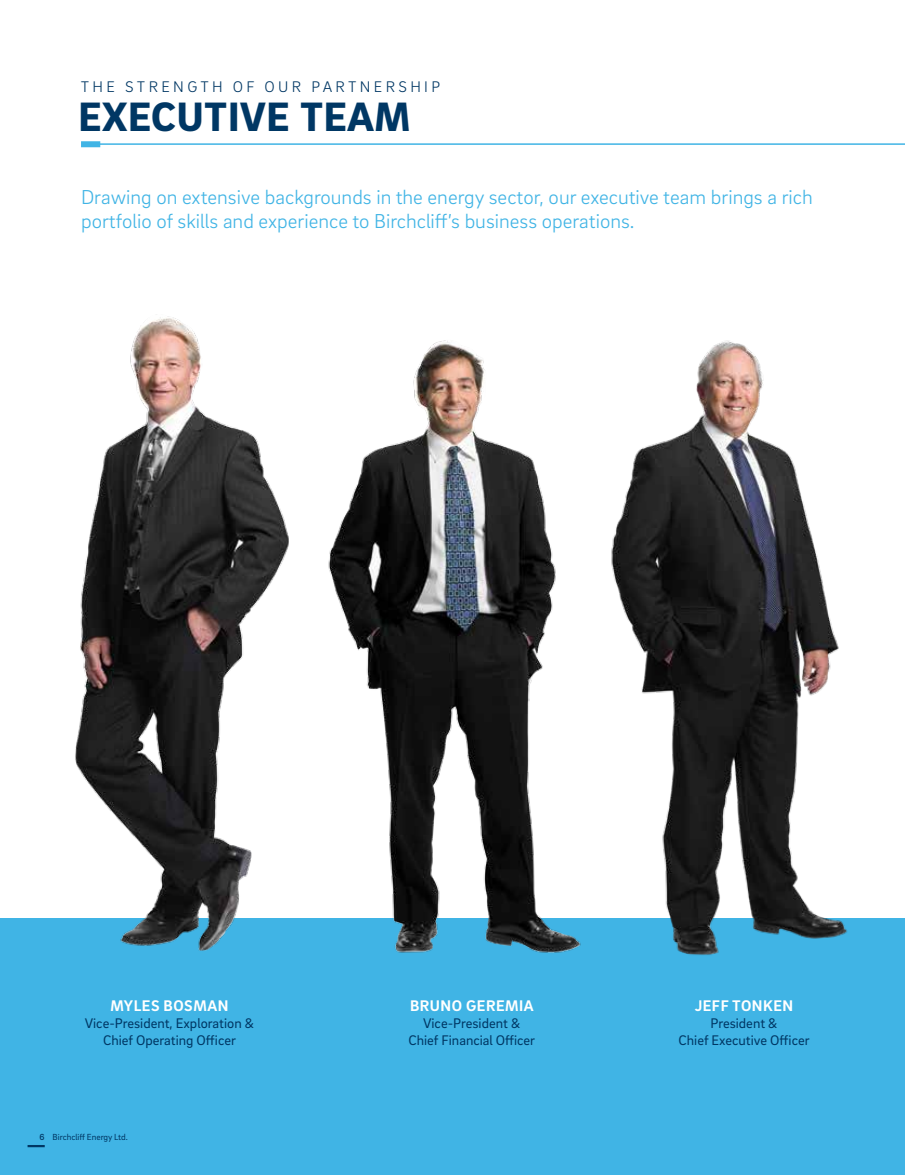
<style>
.page{position:relative;width:905px;height:1175px;background:#fff}
.page>*{position:absolute;margin:0;border:0;box-sizing:border-box;transform-origin:0 0}
.t1{font:900 42px "Brix Sans";letter-spacing:.015em;color:#003764}
.t2{font:300 20.7px/24px "Brix Sans";color:#40b4e5}
.t3{font:700 15.75px "Brix Sans";letter-spacing:.035em;color:#fff}
.t4{font:300 15.75px "Brix Sans";letter-spacing:.215em;color:#003764}
.t5{font:14.25px/17.1px "Brix Sans";color:#003764;text-align:center}
.t6{font:9px "Brix Sans";color:#003764}
.s1{font-weight:500}
</style>
<div class="page">
<div style="left:0;top:918px;width:904px;height:256px;background:#40b4e5"></div>
<img style="left:611px;top:340px;width:236px;height:615px">
<img style="left:75px;top:316px;width:213px;height:635px">
<img style="left:328px;top:340px;width:253px;height:613px">
<hr style="left:82px;top:143px;width:822px;height:2px;background:#40b4e5">
<div style="left:81px;top:141px;width:19px;height:6px;background:#40b4e5"></div>
<hr style="left:28px;top:1144px;width:17px;height:3px;background:#003764">
<p class="t4" style="left:81px;top:77px;width:361px">THE STRENGTH OF OUR PARTNERSHIP</p>
<h1 class="t1" style="left:79px;top:89px;width:333px">EXECUTIVE TEAM</h1>
<p class="t2" style="left:81px;top:184px;width:733px">Drawing on extensive backgrounds in the energy sector, our executive team brings a rich portfolio of skills and experience to Birchcliff’s business operations.</p>
<p class="t3" style="left:110px;top:995px;width:120px">MYLES BOSMAN</p>
<p class="t5" style="left:85px;top:1014px;width:171px">Vice-President, Exploration &amp;<br>Chief Operating Officer</p>
<p class="t6" style="left:40px;top:1131px;width:90px"><span class="s1">6</span> Birchcliff Energy Ltd.</p>
<p class="t3" style="left:410px;top:995px;width:125px">BRUNO GEREMIA</p>
<p class="t5" style="left:408px;top:1014px;width:128px">Vice-President &amp;<br>Chief Financial Officer</p>
<p class="t3" style="left:694px;top:995px;width:100px">JEFF TONKEN</p>
<p class="t5" style="left:678px;top:1014px;width:132px">President &amp;<br>Chief Executive Officer</p>
</div>
